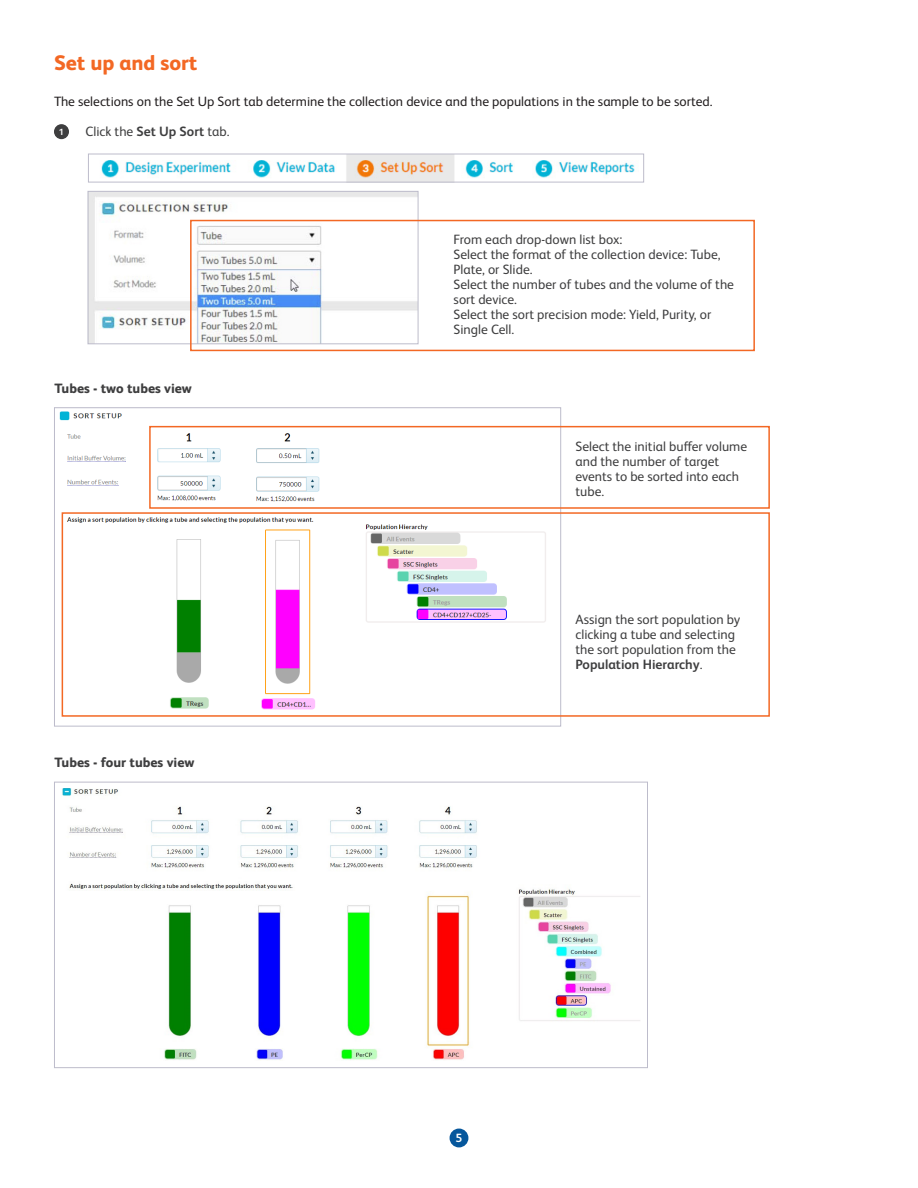
<style>
.page{position:relative;width:918px;height:1188px;background:#fff}
.page>*{position:absolute;margin:0;border:0;box-sizing:border-box;transform-origin:0 0}
.Section_Title_-_oran{font:800 21px "FS Albert Pro";letter-spacing:-.005em;color:#f36824}
.t1{font:13.5px/15px "FS Albert Pro";color:#3e3e3f}
.t2{font:13.5px "FS Albert Pro";color:#231f20}
.t3{font:800 13.5px "FS Albert Pro";color:#3e3e3f}
.Page_Number{font:700 12px "FS Albert Pro";color:#fff}
.t4{font:700 9px "FS Albert Pro";color:#fff}
.s1{font-weight:700}
</style>
<div class="page">
<div style="left:450px;top:1129px;width:18px;height:18px;background:#06579c;border-radius:50%"></div>
<div style="left:450px;top:1129px;width:18px;height:18px;border:2px solid #06579c;border-radius:50%"></div>
<img style="left:59px;top:411px;width:500px;height:303px">
<div style="left:54px;top:407px;width:507px;height:320px;border:1px solid #bdbccb"></div>
<div style="left:62px;top:512px;width:708px;height:205px;border:2px solid #f36824"></div>
<div style="left:149px;top:426px;width:621px;height:83px;border:2px solid #f36824"></div>
<img style="left:89px;top:193px;width:328px;height:149px">
<div style="left:87px;top:191px;width:332px;height:153px;border:1px solid #bdbccb"></div>
<img style="left:101px;top:156px;width:534px;height:25px">
<div style="left:88px;top:154px;width:556px;height:29px;border:1px solid #bdbccb"></div>
<div style="left:55px;top:125px;width:13px;height:13px;background:#3e3e3f;border-radius:50%"></div>
<div style="left:54px;top:124px;width:15px;height:15px;border:2px solid #3e3e3f;border-radius:50%"></div>
<div style="left:190px;top:220px;width:565px;height:131px;border:2px solid #f36824"></div>
<img style="left:62px;top:788px;width:578px;height:273px">
<div style="left:54px;top:782px;width:594px;height:286px;border:1px solid #bdbccb"></div>
<p class="Section_Title_-_oran" style="left:54px;top:46px;width:145px">Set up and sort</p>
<p class="t2" style="left:54px;top:92px;width:660px">The selections on the Set Up Sort tab determine the collection device and the populations in the sample to be sorted.</p>
<p class="t4" style="left:59px;top:125px;width:7px">1</p>
<p class="t1" style="left:86px;top:123px;width:145px">Click the <span class="s1">Set Up Sort</span> tab.</p>
<p class="t3" style="left:55px;top:378px;width:139px">Tubes - two tubes view</p>
<p class="t3" style="left:55px;top:752px;width:141px">Tubes - four tubes view</p>
<p class="t1" style="left:454px;top:231px;width:170px">From each drop-down list box:</p>
<p class="t1" style="left:454px;top:246px;width:268px">Select the format of the collection device: Tube,<br>Plate, or Slide.</p>
<p class="t1" style="left:454px;top:276px;width:282px">Select the number of tubes and the volume of the sort device.</p>
<p class="t1" style="left:454px;top:306px;width:259px">Select the sort precision mode: Yield, Purity, or<br>Single Cell.</p>
<p class="t1" style="left:575px;top:437px;width:173px">Select the initial buffer volume and the number of target events to be sorted into each tube.</p>
<p class="t1" style="left:575px;top:611px;width:166px">Assign the sort population by clicking a tube and selecting the sort population from the<br><span class="s1">Population Hierarchy</span>.</p>
<p class="Page_Number" style="left:456px;top:1130px;width:8px">5</p>
</div>
